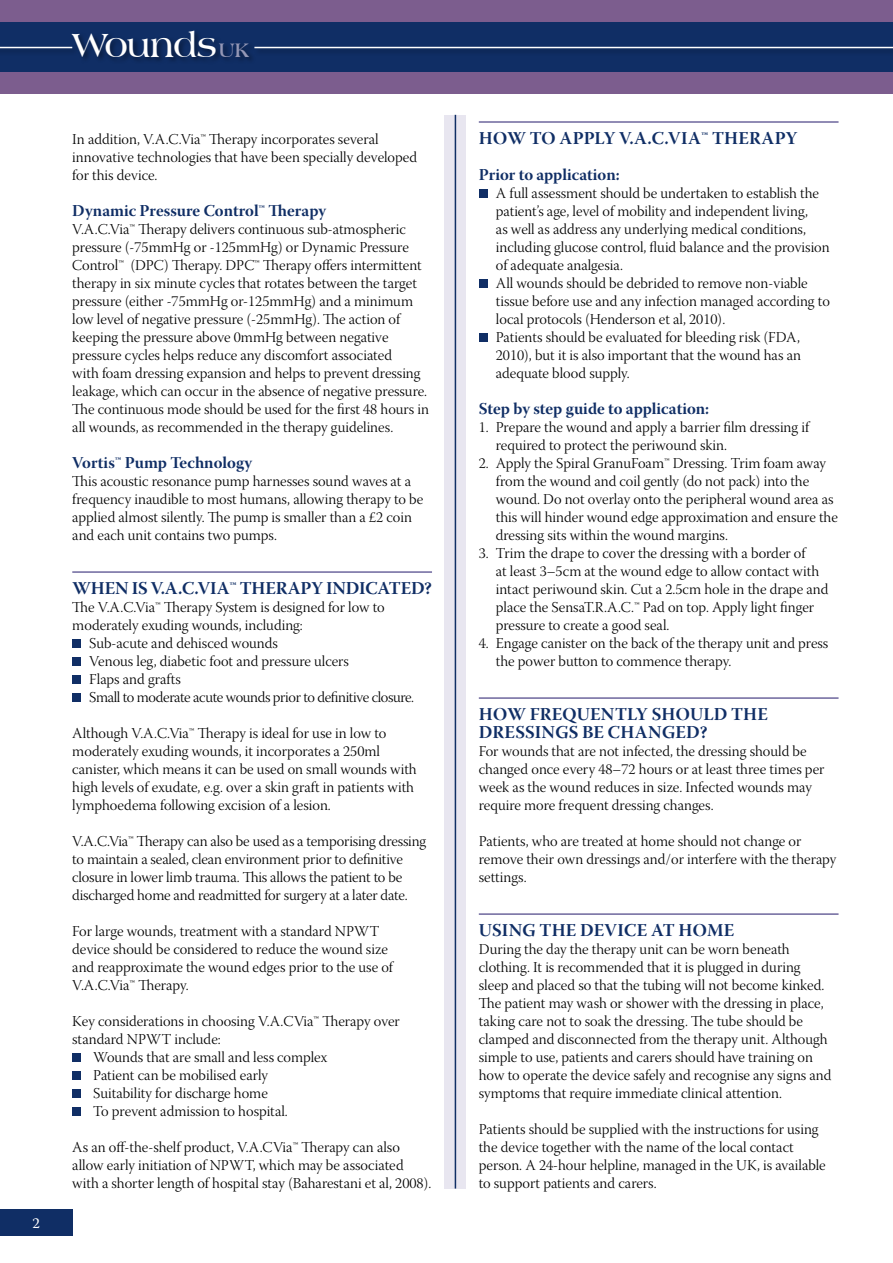
<style>
.page{position:relative;width:893px;height:1263px;background:#fff}
.page>*{position:absolute;margin:0;border:0;box-sizing:border-box;transform-origin:0 0}
.t1{font:700 36px "Americana BT";letter-spacing:-.02em;color:#fff}
.t2{font:18px/18px "Warnock Pro Bold Subh";letter-spacing:.015em;color:#102e65}
.t3{font:16.5px "Warnock Pro Bold Subh";color:#102e65}
.t4{font:15px/18px "Warnock Pro Light Subh";color:#000}
.t5{font:15px "Warnock Pro Light Subh";letter-spacing:-.025em;color:#000}
.t6{font:15px "Warnock Pro";color:#fff}
.s1{font-size:21px;color:#9598b6}
</style>
<div class="page">
<hr style="left:72px;top:571px;width:360px;height:2px;background:#6d669d">
<div style="left:72px;top:639px;width:9px;height:9px;background:#102e65"></div>
<div style="left:72px;top:657px;width:9px;height:9px;background:#102e65"></div>
<div style="left:72px;top:675px;width:9px;height:9px;background:#102e65"></div>
<div style="left:72px;top:693px;width:9px;height:9px;background:#102e65"></div>
<div style="left:72px;top:1053px;width:9px;height:9px;background:#102e65"></div>
<div style="left:72px;top:1071px;width:9px;height:9px;background:#102e65"></div>
<div style="left:72px;top:1089px;width:9px;height:9px;background:#102e65"></div>
<div style="left:72px;top:1107px;width:9px;height:9px;background:#102e65"></div>
<hr style="left:479px;top:121px;width:359px;height:2px;background:#6d669d">
<hr style="left:479px;top:697px;width:359px;height:2px;background:#6d669d">
<hr style="left:479px;top:913px;width:359px;height:2px;background:#6d669d">
<div style="left:479px;top:189px;width:8px;height:9px;background:#102e65"></div>
<div style="left:479px;top:279px;width:8px;height:9px;background:#102e65"></div>
<div style="left:479px;top:333px;width:8px;height:9px;background:#102e65"></div>
<div style="left:445px;top:115px;width:21px;height:1073px;background:#e8e6f0"></div>
<hr style="left:455px;top:115px;width:1px;height:1073px;background:#102e65">
<div style="left:0;top:0;width:893px;height:94px;background:#7c5d8e"></div>
<div style="left:0;top:22px;width:893px;height:50px;background:#102e65"></div>
<div style="left:71px;top:29px;width:185px;height:36px;background:#000;opacity:.4"></div>
<div style="left:253px;top:45px;width:640px;height:11px;background:#000;opacity:.4"></div>
<hr style="left:254px;top:47px;width:639px;height:1px;background:#fff">
<div style="left:0;top:45px;width:79px;height:11px;background:#000;opacity:.4"></div>
<hr style="left:0;top:47px;width:72px;height:1px;background:#fff">
<div style="left:0;top:1209px;width:72px;height:26px;background:#102e65"></div>
<p class="t6" style="left:32px;top:1214px;width:9px">2</p>
<h1 class="t1" style="left:72px;top:23px;width:179px">Wounds<span class="s1">uk</span></h1>
<p class="t4" style="left:72px;top:132px;width:346px">In addition, V.A.C.Via™ Therapy incorporates several innovative technologies that have been specially developed for this device.</p>
<p class="t3" style="left:72px;top:201px;width:256px">DYNAMIC PRESSURE CONTROL™ THERAPY</p>
<p class="t4" style="left:72px;top:222px;width:358px">V.A.C.Via™ Therapy delivers continuous sub-atmospheric pressure (-75mmHg or -125mmHg) or Dynamic Pressure Control™ (DPC) Therapy. DPC™ Therapy offers intermittent therapy in six minute cycles that rotates between the target pressure (either -75mmHg or-125mmHg) and a minimum low level of negative pressure (-25mmHg). The action of keeping the pressure above 0mmHg between negative pressure cycles helps reduce any discomfort associated<br>with foam dressing expansion and helps to prevent dressing leakage, which can occur in the absence of negative pressure.<br>The continuous mode should be used for the first 48 hours in all wounds, as recommended in the therapy guidelines.</p>
<p class="t3" style="left:72px;top:453px;width:182px">VORTIS™ PUMP TECHNOLOGY</p>
<p class="t4" style="left:72px;top:474px;width:353px">This acoustic resonance pump harnesses sound waves at a frequency inaudible to most humans, allowing therapy to be applied almost silently. The pump is smaller than a £2 coin and each unit contains two pumps.</p>
<p class="t2" style="left:72px;top:579px;width:265px">WHEN IS V.A.C.VIA™ THERAPY INDIC</p>
<p class="t2" style="left:378px;top:579px;width:56px">ATED?</p>
<p class="t4" style="left:72px;top:600px;width:314px">The V.A.C.Via™ Therapy System is designed for low to</p>
<p class="t4" style="left:72px;top:618px;width:232px">moderately exuding wounds, including:</p>
<p class="t4" style="left:89px;top:636px;width:190px">Sub-acute and dehisced wounds</p>
<p class="t4" style="left:89px;top:654px;width:261px">Venous leg, diabetic foot and pressure ulcers</p>
<p class="t4" style="left:89px;top:672px;width:93px">Flaps and grafts</p>
<p class="t5" style="left:89px;top:689px;width:326px">Small to moderate acute wounds prior to definitive closure.</p>
<p class="t4" style="left:72px;top:726px;width:346px">Although V.A.C.Via™ Therapy is ideal for use in low to moderately exuding wounds, it incorporates a 250ml canister, which means it can be used on small wounds with high levels of exudate, e.g. over a skin graft in patients with lymphoedema following excision of a lesion.</p>
<p class="t4" style="left:72px;top:834px;width:355px">V.A.C.Via™ Therapy can also be used as a temporising dressing to maintain a sealed, clean environment prior to definitive closure in lower limb trauma. This allows the patient to be discharged home and readmitted for surgery at a later date.</p>
<p class="t4" style="left:72px;top:924px;width:322px">For large wounds, treatment with a standard NPWT device should be considered to reduce the wound size and reapproximate the wound edges prior to the use of V.A.C.Via™ Therapy.</p>
<p class="t4" style="left:72px;top:1014px;width:329px">Key considerations in choosing V.A.CVia™ Therapy over</p>
<p class="t4" style="left:72px;top:1032px;width:150px">standard NPWT include:</p>
<p class="t4" style="left:93px;top:1050px;width:236px">Wounds that are small and less complex</p>
<p class="t4" style="left:93px;top:1068px;width:176px">Patient can be mobilised early</p>
<p class="t4" style="left:93px;top:1086px;width:176px">Suitability for discharge home</p>
<p class="t4" style="left:93px;top:1104px;width:196px">To prevent admission to hospital.</p>
<p class="t4" style="left:72px;top:1140px;width:361px">As an off-the-shelf product, V.A.CVia™ Therapy can also allow early initiation of NPWT, which may be associated with a shorter length of hospital stay (Baharestani et al, 2008).</p>
<p class="t2" style="left:479px;top:129px;width:320px">HOW TO APPLY V.A.C.VIA™ THERAPY</p>
<p class="t3" style="left:479px;top:165px;width:142px">PRIOR TO APPLICATION:</p>
<p class="t4" style="left:496px;top:186px;width:336px">A full assessment should be undertaken to establish the patient’s age, level of mobility and independent living,<br>as well as address any underlying medical conditions, including glucose control, fluid balance and the provision of adequate analgesia.<br>All wounds should be debrided to remove non-viable tissue before use and any infection managed according to local protocols (Henderson et al, 2010).<br>Patients should be evaluated for bleeding risk (FDA, 2010), but it is also important that the wound has an adequate blood supply.</p>
<p class="t3" style="left:479px;top:399px;width:232px">STEP BY STEP GUIDE TO APPLICATION:</p>
<p class="t4" style="left:496px;top:420px;width:315px;text-indent:-17px">1. Prepare the wound and apply a barrier film dressing if required to protect the periwound skin.</p>
<p class="t4" style="left:496px;top:456px;width:344px;text-indent:-17px">2. Apply the Spiral GranuFoam™ Dressing. Trim foam away from the wound and coil gently (do not pack) into the wound. Do not overlay onto the peripheral wound area as this will hinder wound edge approximation and ensure the dressing sits within the wound margins.</p>
<p class="t4" style="left:496px;top:546px;width:334px;text-indent:-17px">3. Trim the drape to cover the dressing with a border of<br>at least 3–5cm at the wound edge to allow contact with intact periwound skin. Cut a 2.5cm hole in the drape and place the SensaT.R.A.C.™ Pad on top. Apply light finger pressure to create a good seal.</p>
<p class="t4" style="left:496px;top:636px;width:334px;text-indent:-17px">4. Engage canister on the back of the therapy unit and press the power button to commence therapy.</p>
<p class="t2" style="left:479px;top:705px;width:266px">HOW FREQUENTLY SHOULD THE<br>DRESSINGS BE CHANGED?</p>
<p class="t4" style="left:479px;top:744px;width:347px">For wounds that are not infected, the dressing should be changed once every 48–72 hours or at least three times per week as the wound reduces in size. Infected wounds may require more frequent dressing changes.</p>
<p class="t4" style="left:479px;top:834px;width:359px">Patients, who are treated at home should not change or remove their own dressings and/or interfere with the therapy settings.</p>
<p class="t2" style="left:479px;top:921px;width:257px">USING THE DEVICE AT HOME</p>
<p class="t4" style="left:479px;top:942px;width:354px">During the day the therapy unit can be worn beneath clothing. It is recommended that it is plugged in during sleep and placed so that the tubing will not become kinked.<br>The patient may wash or shower with the dressing in place, taking care not to soak the dressing. The tube should be clamped and disconnected from the therapy unit. Although simple to use, patients and carers should have training on how to operate the device safely and recognise any signs and symptoms that require immediate clinical attention.</p>
<p class="t4" style="left:479px;top:1122px;width:348px">Patients should be supplied with the instructions for using the device together with the name of the local contact person. A 24-hour helpline, managed in the UK, is available to support patients and carers.</p>
</div>
